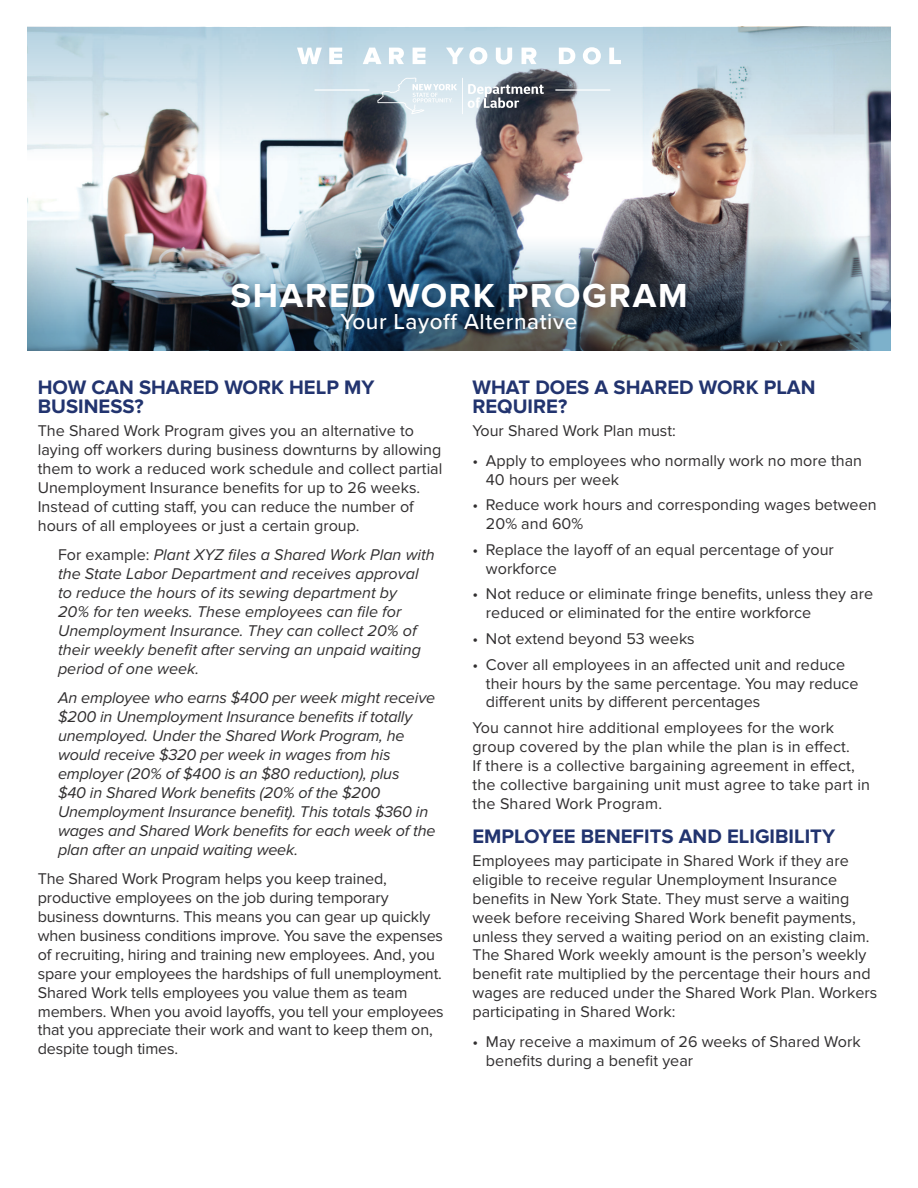
<style>
.page{position:relative;width:918px;height:1188px;background:#fff}
.page>*{position:absolute;margin:0;border:0;box-sizing:border-box;transform-origin:0 0}
.t1{font:700 34.5px "Proxima Nova";letter-spacing:.05em;color:#fff}
.t2{font:500 22.5px "Proxima Nova";letter-spacing:.025em;color:#fff}
.t3{font:700 20.25px/18.9px "Proxima Nova";color:#22346f}
.t4{font:16.2px/18.9px "Proxima Nova";color:#312f30}
.t5{font:italic 16.2px/18.9px "Proxima Nova";letter-spacing:-.01em;color:#312f30}
.s1{font-style:normal}
</style>
<div class="page">
<img style="left:27px;top:162px;width:864px;height:73px">
<svg style="left:27px;top:27px;width:864px;height:135px;background:#bcc8ce"></svg>
<img style="left:27px;top:235px;width:864px;height:116px">
<div style="left:226px;top:278px;width:465px;height:62px;background:#002953;opacity:.2"></div>
<svg style="left:468px;top:84px;width:76px;height:24px"></svg>
<hr style="left:462px;top:78px;width:1px;height:36px;background:#fff">
<svg style="left:377px;top:78px;width:80px;height:36px;background:#c8d5dc"></svg>
<hr style="left:555px;top:89px;width:55px;height:2px;background:#fff">
<hr style="left:314px;top:89px;width:56px;height:2px;background:#fff">
<svg style="left:297px;top:48px;width:25px;height:16px"></svg>
<svg style="left:329px;top:48px;width:13px;height:16px"></svg>
<svg style="left:363px;top:48px;width:19px;height:16px"></svg>
<svg style="left:389px;top:48px;width:15px;height:16px"></svg>
<svg style="left:413px;top:48px;width:13px;height:16px"></svg>
<svg style="left:446px;top:47px;width:41px;height:17px"></svg>
<svg style="left:496px;top:48px;width:16px;height:16px"></svg>
<svg style="left:522px;top:48px;width:15px;height:16px"></svg>
<svg style="left:559px;top:48px;width:16px;height:16px"></svg>
<svg style="left:583px;top:47px;width:18px;height:17px"></svg>
<svg style="left:609px;top:48px;width:12px;height:16px"></svg>
<h1 class="t1" style="left:230px;top:276px;width:459px">SHARED WORK PROGRAM</h1>
<h2 class="t2" style="left:341px;top:305px;width:238px">Your Layoff Alternative</h2>
<p class="t3" style="left:38px;top:378px;width:338px">HOW CAN SHARED WORK HELP MY<br>BUSINESS?</p>
<p class="t4" style="left:38px;top:422px;width:406px">The Shared Work Program gives you an alternative to laying off workers during business downturns by allowing them to work a reduced work schedule and collect partial Unemployment Insurance benefits for up to 26 weeks.<br>Instead of cutting staff, you can reduce the number of hours of all employees or just a certain group.</p>
<p class="t5" style="left:58px;top:546px;width:378px"><span class="s1">For example:</span> Plant XYZ files a Shared Work Plan with the State Labor Department and receives approval to reduce the hours of its sewing department by<br>20% for ten weeks. These employees can file for Unemployment Insurance. They can collect 20% of their weekly benefit after serving an unpaid waiting period of one week.</p>
<p class="t5" style="left:58px;top:689px;width:379px">An employee who earns $400 per week might receive $200 in Unemployment Insurance benefits if totally unemployed. Under the Shared Work Program, he would receive $320 per week in wages from his employer (20% of $400 is an $80 reduction), plus<br>$40 in Shared Work benefits (20% of the $200<br>Unemployment Insurance benefit). This totals $360 in wages and Shared Work benefits for each week of the plan after an unpaid waiting week.</p>
<p class="t4" style="left:38px;top:870px;width:407px">The Shared Work Program helps you keep trained, productive employees on the job during temporary business downturns. This means you can gear up quickly when business conditions improve. You save the expenses of recruiting, hiring and training new employees. And, you spare your employees the hardships of full unemployment.<br>Shared Work tells employees you value them as team members. When you avoid layoffs, you tell your employees that you appreciate their work and want to keep them on, despite tough times.</p>
<p class="t3" style="left:472px;top:378px;width:345px">WHAT DOES A SHARED WORK PLAN<br>REQUIRE?</p>
<p class="t4" style="left:472px;top:422px;width:205px">Your Shared Work Plan must:</p>
<p class="t4" style="left:486px;top:451px;width:378px;text-indent:-13px">• Apply to employees who normally work no more than<br>40 hours per week</p>
<p class="t4" style="left:486px;top:496px;width:392px;text-indent:-13px">• Reduce work hours and corresponding wages between<br>20% and 60%</p>
<p class="t4" style="left:486px;top:540px;width:349px;text-indent:-13px">• Replace the layoff of an equal percentage of your workforce</p>
<p class="t4" style="left:486px;top:585px;width:389px;text-indent:-13px">• Not reduce or eliminate fringe benefits, unless they are reduced or eliminated for the entire workforce</p>
<p class="t4" style="left:472px;top:629px;width:224px">• Not extend beyond 53 weeks</p>
<p class="t4" style="left:486px;top:655px;width:374px;text-indent:-13px">• Cover all employees in an affected unit and reduce their hours by the same percentage. You may reduce different units by different percentages</p>
<p class="t4" style="left:472px;top:719px;width:399px">You cannot hire additional employees for the work group covered by the plan while the plan is in effect.<br>If there is a collective bargaining agreement in effect, the collective bargaining unit must agree to take part in the Shared Work Program.</p>
<p class="t3" style="left:472px;top:827px;width:364px">EMPLOYEE BENEFITS AND ELIGIBILITY</p>
<p class="t4" style="left:472px;top:851px;width:406px">Employees may participate in Shared Work if they are eligible to receive regular Unemployment Insurance benefits in New York State. They must serve a waiting week before receiving Shared Work benefit payments, unless they served a waiting period on an existing claim.<br>The Shared Work weekly amount is the person’s weekly benefit rate multiplied by the percentage their hours and wages are reduced under the Shared Work Plan. Workers participating in Shared Work:</p>
<p class="t4" style="left:486px;top:1032px;width:376px;text-indent:-13px">• May receive a maximum of 26 weeks of Shared Work benefits during a benefit year</p>
</div>
